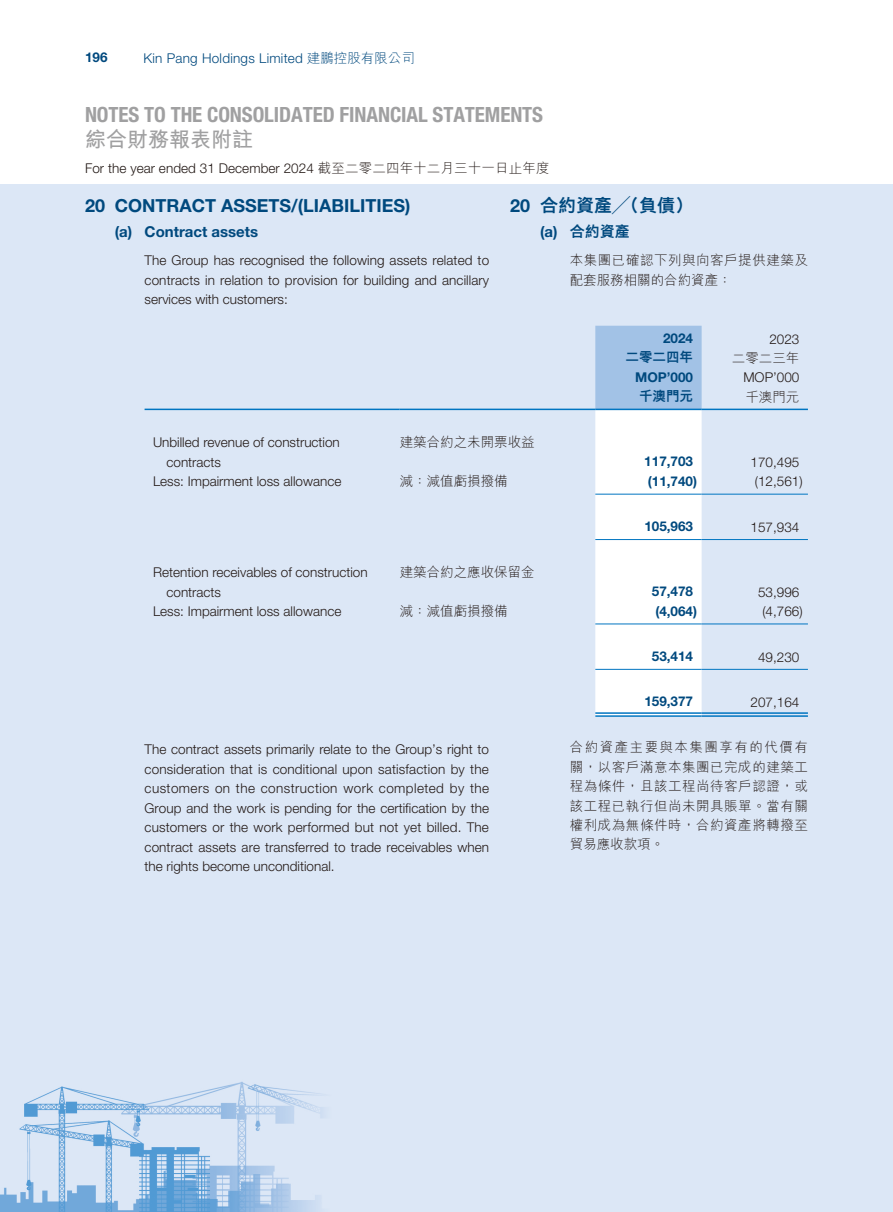
<style>
.page{position:relative;width:893px;height:1212px;background:#fff}
.page>*{position:absolute;margin:0;border:0;box-sizing:border-box;transform-origin:0 0}
.t1{font:700 condensed 21px "Helvetica Neue LT Std";letter-spacing:-.005em;color:#a0a0a1}
.t2{font:700 21px "M Hei HK";color:#a0a0a1}
.t3{font:700 18px "Helvetica Neue LT Std";color:#00497e}
.t4{font:800 18px "M Hei HK";color:#00497e}
.t5{font:700 15px "Helvetica Neue LT Std";color:#00497e}
.t6{font:800 15px "M Hei HK";color:#00497e}
.t7{font:300 13.5px/19.5px "Helvetica Neue LT Std";color:#231916;text-align:justify}
.t8{font:300 13.5px/19.5px "M Hei HK";letter-spacing:.04em;color:#231916}
.t9{font:700 13.5px "Helvetica Neue LT Std";color:#00497e}
.t10{font:300 13.5px "Helvetica Neue LT Std";letter-spacing:.02em;color:#00497e}
.t11{font:300 13.5px "M Hei HK";color:#231916}
.t12{font:800 13.5px "M Hei HK";color:#00497e}
.s1{font-family:"M Hei HK"}
.s2{font-family:"Helvetica Neue LT Std";font-weight:700}
</style>
<div class="page">
<div style="left:0;top:185px;width:893px;height:1027px;background:#dce7f6"></div>
<svg style="left:595px;top:326px;width:107px;height:389px"></svg>
<hr style="left:145px;top:409px;width:255px;height:1px;background:#0075c1">
<hr style="left:400px;top:409px;width:195px;height:1px;background:#0075c1">
<hr style="left:595px;top:409px;width:107px;height:1px;background:#0075c1">
<hr style="left:702px;top:409px;width:106px;height:1px;background:#0075c1">
<hr style="left:595px;top:494px;width:107px;height:1px;background:#0075c1">
<hr style="left:702px;top:494px;width:106px;height:1px;background:#0075c1">
<hr style="left:595px;top:539px;width:107px;height:1px;background:#0075c1">
<hr style="left:702px;top:539px;width:106px;height:1px;background:#0075c1">
<hr style="left:595px;top:623px;width:107px;height:1px;background:#0075c1">
<hr style="left:702px;top:623px;width:106px;height:1px;background:#0075c1">
<hr style="left:595px;top:669px;width:107px;height:1px;background:#0075c1">
<hr style="left:702px;top:669px;width:106px;height:1px;background:#0075c1">
<hr style="left:595px;top:712px;width:107px;height:2px;background:#0075c1">
<hr style="left:595px;top:715px;width:107px;height:2px;background:#0075c1">
<hr style="left:702px;top:712px;width:106px;height:2px;background:#0075c1">
<hr style="left:702px;top:715px;width:106px;height:2px;background:#0075c1">
<p class="t9" style="left:85px;top:49px;width:24px">196</p>
<p class="t10" style="left:144px;top:50px;width:273px">Kin Pang Holdings Limited <span class="s1">建鵬控股有限公司</span></p>
<h1 class="t1" style="left:85px;top:101px;width:460px">NOTES TO THE CONSOLIDATED FINANCIAL STATEMENTS</h1>
<h1 class="t2" style="left:85px;top:124px;width:169px">綜合財務報表附註</h1>
<p class="t7" style="left:85px;top:158px;width:466px">For the year ended 31 December 2024 <span class="s1">截至二零二四年十二月三十一日止年度</span></p>
<h2 class="t3" style="left:85px;top:194px;width:327px">20 CONTRACT ASSETS/(LIABILITIES)</h2>
<p class="t5" style="left:115px;top:222px;width:145px">(a) Contract assets</p>
<p class="t7" style="left:145px;top:251px;width:346px">The Group has recognised the following assets related to contracts in relation to provision for building and ancillary services with customers:</p>
<h2 class="t4" style="left:510px;top:196px;width:184px"><span class="s2">20</span> 合約資產╱（負債）</h2>
<p class="t6" style="left:540px;top:224px;width:91px"><span class="s2">(a)</span> 合約資產</p>
<p class="t8" style="left:570px;top:251px;width:240px">本集團已確認下列與向客戶提供建築及配套服務相關的合約資產：</p>
<p class="t9" style="left:663px;top:330px;width:32px">2024</p>
<p class="t7" style="left:769px;top:329px;width:32px">2023</p>
<p class="t12" style="left:626px;top:350px;width:69px">二零二四年</p>
<p class="t8" style="left:732px;top:348px;width:69px">二零二三年</p>
<p class="t9" style="left:635px;top:369px;width:60px">MOP’000</p>
<p class="t7" style="left:743px;top:368px;width:58px">MOP’000</p>
<p class="t12" style="left:639px;top:389px;width:55px">千澳門元</p>
<p class="t8" style="left:745px;top:387px;width:55px">千澳門元</p>
<p class="t7" style="left:167px;top:433px;width:175px;text-indent:-13px">Unbilled revenue of construction contracts</p>
<p class="t11" style="left:400px;top:435px;width:136px">建築合約之未開票收益</p>
<p class="t9" style="left:644px;top:453px;width:50px">117,703</p>
<p class="t7" style="left:751px;top:452px;width:50px">170,495</p>
<p class="t7" style="left:153px;top:471px;width:190px">Less: Impairment loss allowance</p>
<p class="t8" style="left:400px;top:471px;width:109px">減：減值虧損撥備</p>
<p class="t9" style="left:648px;top:473px;width:51px">(11,740)</p>
<p class="t7" style="left:755px;top:471px;width:49px">(12,561)</p>
<p class="t9" style="left:644px;top:518px;width:50px">105,963</p>
<p class="t7" style="left:751px;top:517px;width:50px">157,934</p>
<p class="t7" style="left:167px;top:562px;width:203px;text-indent:-13px">Retention receivables of construction contracts</p>
<p class="t11" style="left:400px;top:565px;width:136px">建築合約之應收保留金</p>
<p class="t9" style="left:652px;top:583px;width:43px">57,478</p>
<p class="t7" style="left:758px;top:582px;width:43px">53,996</p>
<p class="t7" style="left:153px;top:601px;width:190px">Less: Impairment loss allowance</p>
<p class="t8" style="left:400px;top:601px;width:109px">減：減值虧損撥備</p>
<p class="t9" style="left:655px;top:602px;width:43px">(4,064)</p>
<p class="t7" style="left:762px;top:601px;width:42px">(4,766)</p>
<p class="t9" style="left:652px;top:648px;width:43px">53,414</p>
<p class="t7" style="left:758px;top:647px;width:43px">49,230</p>
<p class="t9" style="left:644px;top:693px;width:50px">159,377</p>
<p class="t7" style="left:751px;top:692px;width:50px">207,164</p>
<p class="t7" style="left:145px;top:739px;width:346px">The contract assets primarily relate to the Group’s right to consideration that is conditional upon satisfaction by the customers on the construction work completed by the Group and the work is pending for the certification by the customers or the work performed but not yet billed. The contract assets are transferred to trade receivables when the rights become unconditional.</p>
<p class="t8" style="left:570px;top:737px;width:240px;text-align:justify">合約資產主要與本集團享有的代價有關，以客戶滿意本集團已完成的建築工程為條件，且該工程尚待客戶認證，或該工程已執行但尚未開具賬單。當有關權利成為無條件時，合約資產將轉撥至貿易應收款項。</p>
</div>
